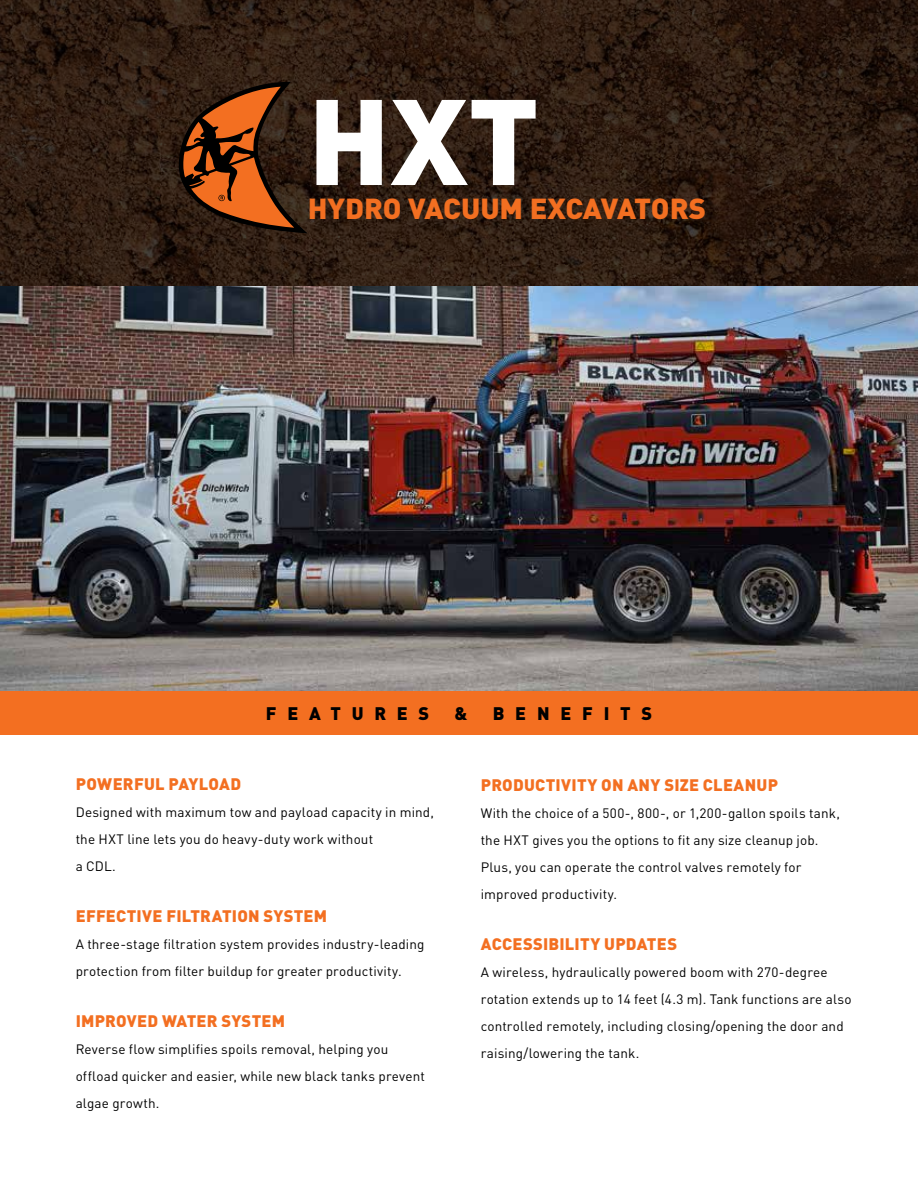
<style>
.page{position:relative;width:918px;height:1188px;background:#fff}
.page>*{position:absolute;margin:0;border:0;box-sizing:border-box;transform-origin:0 0}
.t1{font:900 119.55px "DIN Pro";color:#fff}
.t2{font:900 28.65px "DIN Pro";letter-spacing:-.005em;color:#f36f21}
.t3{font:900 18px "DIN Pro";letter-spacing:.6em;color:#000}
.t4{font:900 16.5px "DIN Pro";letter-spacing:.01em;color:#f36f21}
.t5{font:13.5px/27px "DIN Pro";letter-spacing:.01em;color:#000}
</style>
<div class="page">
<svg style="left:0;top:0;width:918px;height:286px;background:#2d1c11"></svg>
<img style="left:0;top:286px;width:918px;height:405px">
<svg style="left:179px;top:82px;width:129px;height:151px;background:#673314"></svg>
<div style="left:0;top:691px;width:918px;height:43px;background:#f36f21"></div>
<h1 class="t1" style="left:308px;top:39px;width:233px">HXT</h1>
<h2 class="t2" style="left:308px;top:184px;width:400px">HYDRO VACUUM EXCAVATORS</h2>
<h3 class="t3" style="left:266px;top:698px;width:165px">FEATURES</h3>
<h3 class="t3" style="left:455px;top:698px;width:14px">&amp;</h3>
<h3 class="t3" style="left:493px;top:698px;width:161px">BENEFITS</h3>
<p class="t4" style="left:76px;top:770px;width:167px">POWERFUL PAYLOAD</p>
<p class="t5" style="left:76px;top:798px;width:360px">Designed with maximum tow and payload capacity in mind, the HXT line lets you do heavy-duty work without<br>a CDL.</p>
<p class="t4" style="left:76px;top:902px;width:253px">EFFECTIVE FILTRATION SYSTEM</p>
<p class="t5" style="left:76px;top:930px;width:350px">A three-stage filtration system provides industry-leading protection from filter buildup for greater productivity.</p>
<p class="t4" style="left:76px;top:1007px;width:211px">IMPROVED WATER SYSTEM</p>
<p class="t5" style="left:76px;top:1035px;width:351px">Reverse flow simplifies spoils removal, helping you offload quicker and easier, while new black tanks prevent algae growth.</p>
<p class="t4" style="left:481px;top:770px;width:299px">PRODUCTIVITY ON ANY SIZE CLEANUP</p>
<p class="t5" style="left:481px;top:798px;width:361px">With the choice of a 500-, 800-, or 1,200-gallon spoils tank, the HXT gives you the options to fit any size cleanup job.<br>Plus, you can operate the control valves remotely for improved productivity.</p>
<p class="t4" style="left:481px;top:929px;width:198px">ACCESSIBILITY UPDATES</p>
<p class="t5" style="left:481px;top:957px;width:372px">A wireless, hydraulically powered boom with 270-degree rotation extends up to 14 feet (4.3 m). Tank functions are also controlled remotely, including closing/opening the door and raising/lowering the tank.</p>
</div>
